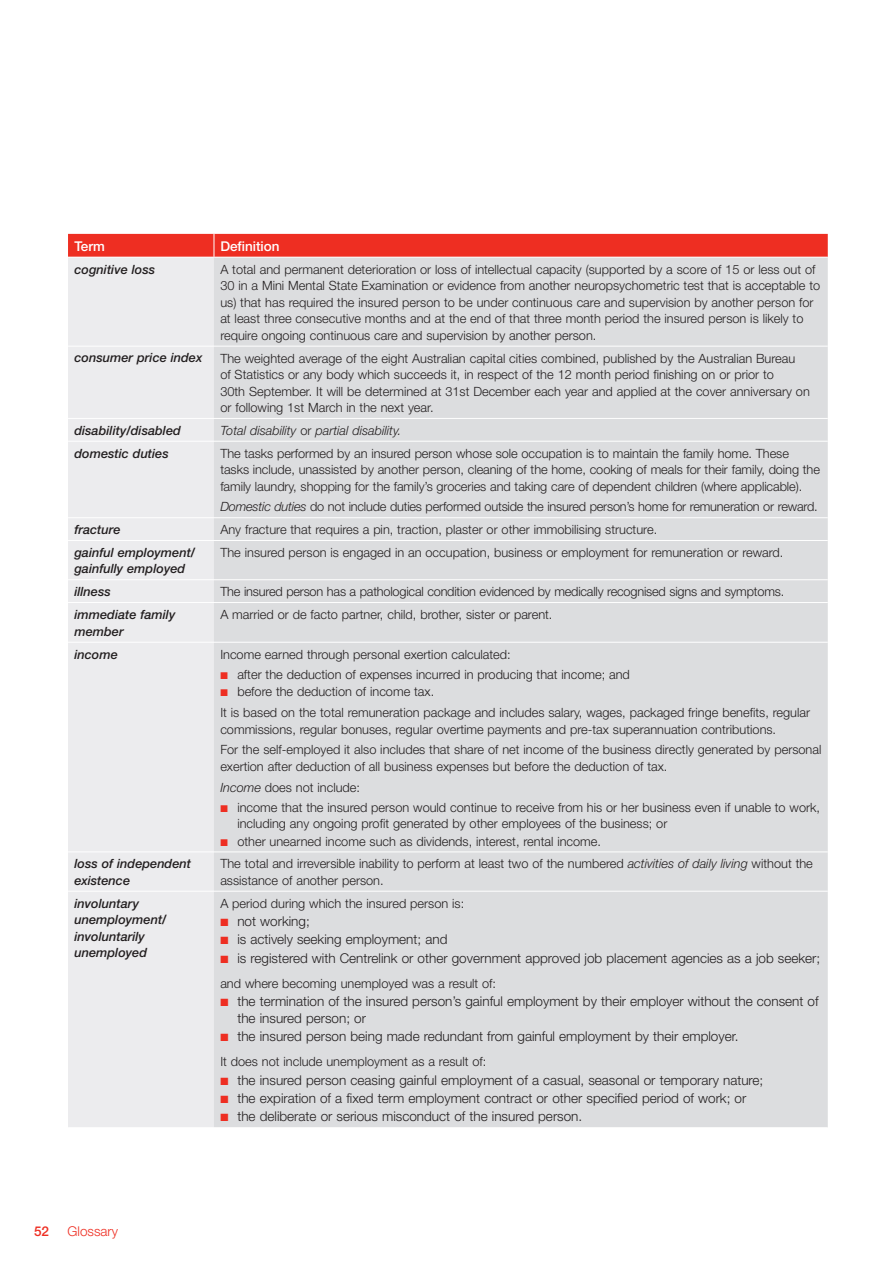
<style>
.page{position:relative;width:893px;height:1263px;background:#fff}
.page>*{position:absolute;margin:0;border:0;box-sizing:border-box;transform-origin:0 0}
.t1{font:300 13.5px/17.2px "Helvetica Neue";color:#231f20}
.t2{font:500 13.5px "Helvetica Neue";color:#fff}
.t3{font:300 13.5px "Helvetica Neue";color:#ee2e22}
.t4{font:500 13.5px "Helvetica Neue";color:#ee2e22}
.t5{font:300 12.75px/16.5px "Helvetica Neue";color:#231f20}
.t6{font:italic 500 12.75px/16.5px "Helvetica Neue";color:#231f20}
.t7{font:italic 300 12.75px "Helvetica Neue";color:#231f20}
.s1{font-style:normal}
.s2{font-style:italic}
.s3{color:#ee2e22}
</style>
<div class="page">
<div style="left:68px;top:258px;width:146px;height:869px;background:#ececee"></div>
<div style="left:214px;top:258px;width:614px;height:869px;background:#dcdddf"></div>
<div style="left:68px;top:234px;width:760px;height:23px;background:#ee2e22"></div>
<hr style="left:68px;top:346px;width:146px;height:1px;background:#fff">
<hr style="left:214px;top:346px;width:614px;height:1px;background:#fff">
<hr style="left:68px;top:418px;width:146px;height:1px;background:#fff">
<hr style="left:214px;top:418px;width:614px;height:1px;background:#fff">
<hr style="left:68px;top:441px;width:146px;height:1px;background:#fff">
<hr style="left:214px;top:441px;width:614px;height:1px;background:#fff">
<hr style="left:68px;top:517px;width:146px;height:1px;background:#fff">
<hr style="left:214px;top:517px;width:614px;height:1px;background:#fff">
<hr style="left:68px;top:540px;width:146px;height:1px;background:#fff">
<hr style="left:214px;top:540px;width:614px;height:1px;background:#fff">
<hr style="left:68px;top:579px;width:146px;height:1px;background:#fff">
<hr style="left:214px;top:579px;width:614px;height:1px;background:#fff">
<hr style="left:68px;top:602px;width:146px;height:1px;background:#fff">
<hr style="left:214px;top:602px;width:614px;height:1px;background:#fff">
<hr style="left:68px;top:642px;width:146px;height:1px;background:#fff">
<hr style="left:214px;top:642px;width:614px;height:1px;background:#fff">
<hr style="left:68px;top:852px;width:146px;height:1px;background:#fff">
<hr style="left:214px;top:852px;width:614px;height:1px;background:#fff">
<hr style="left:68px;top:891px;width:146px;height:1px;background:#fff">
<hr style="left:214px;top:891px;width:614px;height:1px;background:#fff">
<p class="t2" style="left:74px;top:238px;width:32px">Term</p>
<p class="t2" style="left:220px;top:238px;width:61px">Definition</p>
<p class="t6" style="left:74px;top:261px;width:82px">cognitive loss</p>
<p class="t5" style="left:220px;top:261px;width:601px">A total and permanent deterioration or loss of intellectual capacity (supported by a score of 15 or less out of 30 in a Mini Mental State Examination or evidence from another neuropsychometric test that is acceptable to us) that has required the insured person to be under continuous care and supervision by another person for at least three consecutive months and at the end of that three month period the insured person is likely to require ongoing continuous care and supervision by another person.</p>
<p class="t6" style="left:74px;top:350px;width:130px">consumer price index</p>
<p class="t5" style="left:220px;top:349px;width:591px">The weighted average of the eight Australian capital cities combined, published by the Australian Bureau<br>of Statistics or any body which succeeds it, in respect of the 12 month period finishing on or prior to<br>30th September. It will be determined at 31st December each year and applied at the cover anniversary on or following 1st March in the next year.</p>
<p class="t6" style="left:74px;top:422px;width:108px">disability/disabled</p>
<p class="t7" style="left:220px;top:423px;width:182px">Total disability <span class="s1">or</span> partial disability.</p>
<p class="t6" style="left:74px;top:445px;width:96px">domestic duties</p>
<p class="t5" style="left:220px;top:444px;width:601px">The tasks performed by an insured person whose sole occupation is to maintain the family home. These tasks include, unassisted by another person, cleaning of the home, cooking of meals for their family, doing the family laundry, shopping for the family’s groceries and taking care of dependent children (where applicable).</p>
<p class="t5" style="left:220px;top:498px;width:599px"><span class="s2">Domestic duties</span> do not include duties performed outside the insured person’s home for remuneration or reward.</p>
<p class="t6" style="left:74px;top:521px;width:48px">fracture</p>
<p class="t5" style="left:220px;top:521px;width:438px">Any fracture that requires a pin, traction, plaster or other immobilising structure.</p>
<p class="t6" style="left:74px;top:544px;width:123px">gainful employment/ gainfully employed</p>
<p class="t5" style="left:220px;top:544px;width:565px">The insured person is engaged in an occupation, business or employment for remuneration or reward.</p>
<p class="t6" style="left:74px;top:583px;width:38px">illness</p>
<p class="t5" style="left:220px;top:583px;width:565px">The insured person has a pathological condition evidenced by medically recognised signs and symptoms.</p>
<p class="t6" style="left:74px;top:606px;width:102px;line-height:17px">immediate family member</p>
<p class="t5" style="left:220px;top:606px;width:334px">A married or de facto partner, child, brother, sister or parent.</p>
<p class="t6" style="left:74px;top:646px;width:45px">income</p>
<p class="t5" style="left:220px;top:645px;width:292px">Income earned through personal exertion calculated:</p>
<p class="t5" style="left:220px;top:666px;width:411px"><span class="s3">■</span> after the deduction of expenses incurred in producing that income; and</p>
<p class="t5" style="left:220px;top:681px;width:591px;line-height:20.7px"><span class="s3">■</span> before the deduction of income tax.<br>It is based on the total remuneration package and includes salary, wages, packaged fringe benefits, regular</p>
<p class="t5" style="left:220px;top:718px;width:602px;line-height:20.7px">commissions, regular bonuses, regular overtime payments and pre-tax superannuation contributions.<br>For the self-employed it also includes that share of net income of the business directly generated by personal</p>
<p class="t5" style="left:220px;top:756px;width:449px;line-height:20.7px">exertion after deduction of all business expenses but before the deduction of tax.<br><span class="s2">Income</span> does not include:</p>
<p class="t5" style="left:237px;top:799px;width:584px;text-indent:-17px"><span class="s3">■</span> income that the insured person would continue to receive from his or her business even if unable to work, including any ongoing profit generated by other employees of the business; or</p>
<p class="t5" style="left:220px;top:832px;width:382px"><span class="s3">■</span> other unearned income such as dividends, interest, rental income.</p>
<p class="t6" style="left:74px;top:855px;width:118px">loss of independent existence</p>
<p class="t5" style="left:220px;top:855px;width:594px">The total and irreversible inability to perform at least two of the numbered <span class="s2">activities of daily living</span> without the assistance of another person.</p>
<p class="t6" style="left:74px;top:895px;width:94px">involuntary unemployment/ involuntarily unemployed</p>
<p class="t5" style="left:220px;top:894px;width:245px">A period during which the insured person is:</p>
<p class="t1" style="left:220px;top:912px;width:91px"><span class="s3">■</span> not working;</p>
<p class="t1" style="left:220px;top:930px;width:229px"><span class="s3">■</span> is actively seeking employment; and</p>
<p class="t1" style="left:220px;top:949px;width:601px"><span class="s3">■</span> is registered with Centrelink or other government approved job placement agencies as a job seeker;</p>
<p class="t5" style="left:220px;top:974px;width:277px">and where becoming unemployed was a result of:</p>
<p class="t1" style="left:237px;top:992px;width:583px;text-indent:-17px"><span class="s3">■</span> the termination of the insured person’s gainful employment by their employer without the consent of the insured person; or</p>
<p class="t1" style="left:220px;top:1028px;width:520px"><span class="s3">■</span> the insured person being made redundant from gainful employment by their employer.</p>
<p class="t5" style="left:220px;top:1053px;width:267px">It does not include unemployment as a result of:</p>
<p class="t1" style="left:220px;top:1071px;width:544px"><span class="s3">■</span> the insured person ceasing gainful employment of a casual, seasonal or temporary nature;</p>
<p class="t1" style="left:220px;top:1089px;width:527px"><span class="s3">■</span> the expiration of a fixed term employment contract or other specified period of work; or</p>
<p class="t1" style="left:220px;top:1108px;width:363px"><span class="s3">■</span> the deliberate or serious misconduct of the insured person.</p>
<p class="t4" style="left:34px;top:1223px;width:17px">52</p>
<p class="t3" style="left:68px;top:1223px;width:52px">Glossary</p>
</div>
